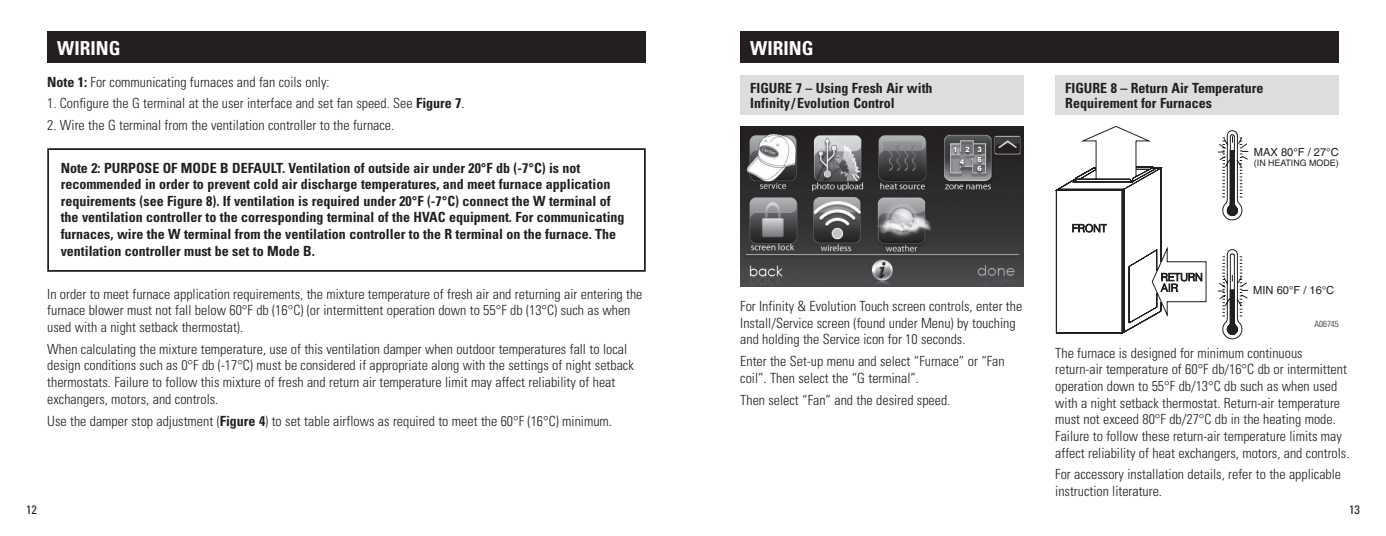
<style>
.page{position:relative;width:1386px;height:536px;background:#fff}
.page>*{position:absolute;margin:0;border:0;box-sizing:border-box;transform-origin:0 0}
.t1{font:700 condensed 19.25px "Univers";color:#fff}
.t2{font:300 condensed 14px/16.6px "Univers";color:#231f20}
.t3{font:700 condensed 14px/16.6px "Univers";color:#231f20}
.t4{font:condensed 12.25px "Univers";color:#231f20}
.t5{font:11.03px "Helvetica";color:#231f20}
.t6{font:8.92px "Helvetica";color:#231f20}
.t7{font:300 condensed 8.75px "Univers";color:#231f20}
.s1{font-weight:700}
</style>
<div class="page">
<svg style="left:1055px;top:126px;width:194px;height:213px"></svg>
<svg style="left:1072px;top:224px;width:35px;height:8px"></svg>
<svg style="left:1161px;top:273px;width:41px;height:18px"></svg>
<div style="left:1230px;top:150px;width:5px;height:47px;background:#231f20"></div>
<svg style="left:1224px;top:197px;width:13px;height:19px"></svg>
<div style="left:1230px;top:290px;width:5px;height:40px;background:#231f20"></div>
<div style="left:1227px;top:325px;width:11px;height:5px;border:1px solid #231f20;border-radius:50%"></div>
<div style="left:1228px;top:326px;width:10px;height:5px;border:1px solid #231f20;border-radius:50%"></div>
<svg style="left:1224px;top:321px;width:13px;height:13px"></svg>
<div style="left:47px;top:32px;width:599px;height:31px;background:#231f20"></div>
<div style="left:740px;top:32px;width:599px;height:31px;background:#231f20"></div>
<hr style="left:47px;top:148px;width:599px;height:2px;background:#231f20">
<hr style="left:47px;top:150px;width:2px;height:120px;background:#231f20">
<hr style="left:644px;top:150px;width:2px;height:120px;background:#231f20">
<hr style="left:47px;top:270px;width:599px;height:2px;background:#231f20">
<div style="left:1055px;top:76px;width:284px;height:39px;background:#dcdddf"></div>
<div style="left:740px;top:76px;width:284px;height:39px;background:#dcdddf"></div>
<img style="left:740px;top:126px;width:284px;height:161px">
<h1 class="t1" style="left:57px;top:36px;width:65px">WIRING</h1>
<h1 class="t1" style="left:750px;top:36px;width:65px">WIRING</h1>
<p class="t2" style="left:47px;top:73px;width:284px"><span class="s1">Note 1:</span> For communicating furnaces and fan coils only:</p>
<p class="t2" style="left:47px;top:95px;width:417px">1. Configure the G terminal at the user interface and set fan speed. See <span class="s1">Figure 7</span>.</p>
<p class="t2" style="left:47px;top:117px;width:346px">2. Wire the G terminal from the ventilation controller to the furnace.</p>
<p class="t3" style="left:61px;top:159px;width:565px">Note 2: PURPOSE OF MODE B DEFAULT. Ventilation of outside air under 20°F db (-7°C) is not recommended in order to prevent cold air discharge temperatures, and meet furnace application requirements (see Figure 8). If ventilation is required under 20°F (-7°C) connect the W terminal of the ventilation controller to the corresponding terminal of the HVAC equipment. For communicating furnaces, wire the W terminal from the ventilation controller to the R terminal on the furnace. The ventilation controller must be set to Mode B.</p>
<p class="t2" style="left:47px;top:285px;width:597px">In order to meet furnace application requirements, the mixture temperature of fresh air and returning air entering the furnace blower must not fall below 60°F db (16°C) (or intermittent operation down to 55°F db (13°C) such as when used with a night setback thermostat).</p>
<p class="t2" style="left:47px;top:340px;width:588px">When calculating the mixture temperature, use of this ventilation damper when outdoor temperatures fall to local design conditions such as 0°F db (-17°C) must be considered if appropriate along with the settings of night setback thermostats. Failure to follow this mixture of fresh and return air temperature limit may affect reliability of heat exchangers, motors, and controls.</p>
<p class="t2" style="left:47px;top:412px;width:564px">Use the damper stop adjustment (<span class="s1">Figure 4</span>) to set table airflows as required to meet the 60°F (16°C) minimum.</p>
<p class="t3" style="left:750px;top:80px;width:184px;line-height:14.9px">FIGURE 7 – Using Fresh Air with<br>Infinity/ Evolution Control</p>
<p class="t2" style="left:740px;top:297px;width:284px">For Infinity &amp; Evolution Touch screen controls, enter the<br>Install/Service screen (found under Menu) by touching and holding the Service icon for 10 seconds.</p>
<p class="t2" style="left:740px;top:352px;width:266px">Enter the Set-up menu and select “Furnace” or “Fan coil”. Then select the “G terminal”.</p>
<p class="t2" style="left:740px;top:391px;width:210px">Then select “Fan” and the desired speed.</p>
<p class="t3" style="left:1065px;top:80px;width:200px;line-height:14.9px">FIGURE 8 – Return Air Temperature<br>Requirement for Furnaces</p>
<p class="t5" style="left:1254px;top:145px;width:86px">MAX 80°F / 27°C</p>
<p class="t6" style="left:1254px;top:158px;width:86px">(IN HEATING MODE)</p>
<p class="t5" style="left:1253px;top:284px;width:83px">MIN 60°F / 16°C</p>
<p class="t7" style="left:1314px;top:318px;width:26px">A06745</p>
<p class="t2" style="left:1055px;top:344px;width:294px">The furnace is designed for minimum continuous return-air temperature of 60°F db/16°C db or intermittent operation down to 55°F db/13°C db such as when used with a night setback thermostat. Return-air temperature must not exceed 80°F db/27°C db in the heating mode.<br>Failure to follow these return-air temperature limits may affect reliability of heat exchangers, motors, and controls.</p>
<p class="t2" style="left:1055px;top:466px;width:287px">For accessory installation details, refer to the applicable instruction literature.</p>
<p class="t4" style="left:26px;top:502px;width:12px">12</p>
<p class="t4" style="left:1349px;top:502px;width:12px">13</p>
</div>
